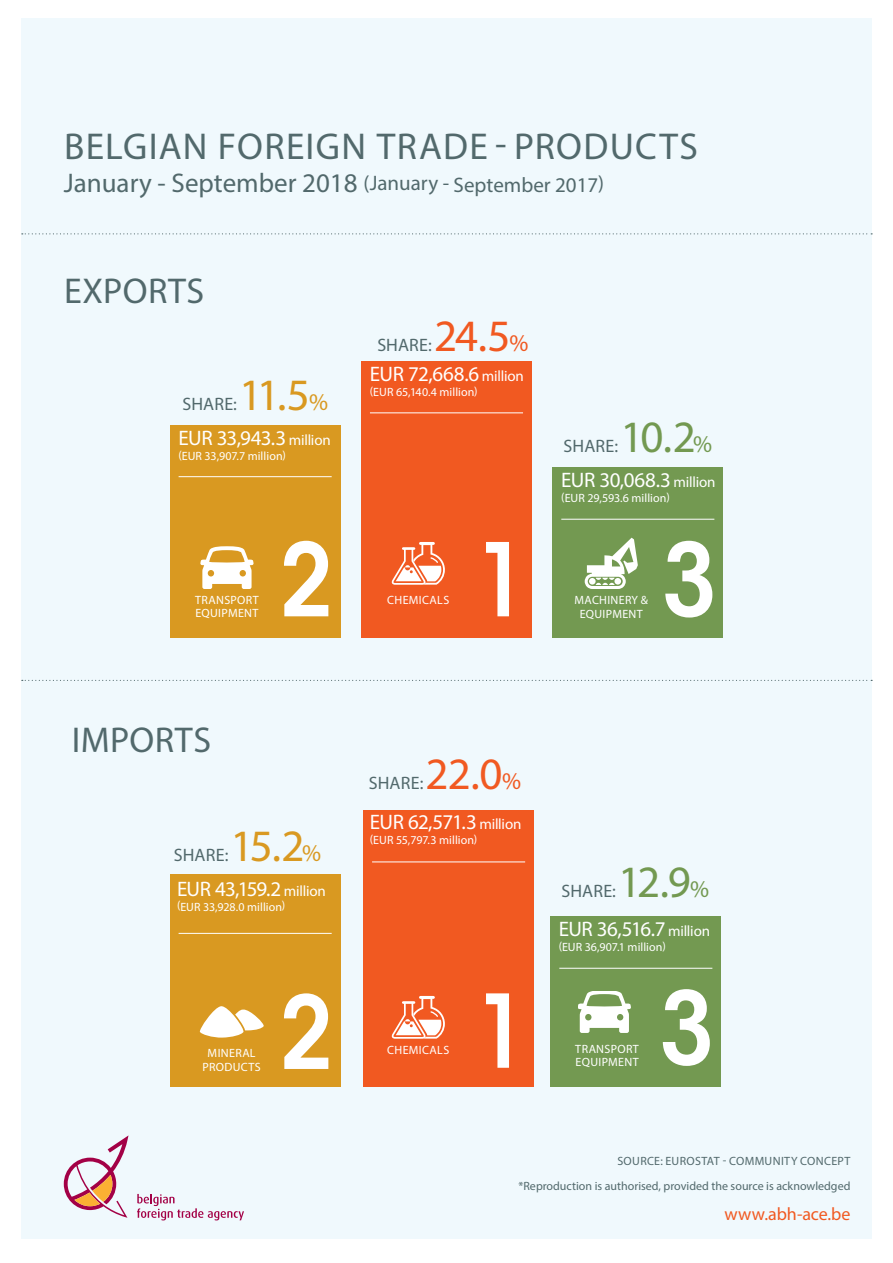
<style>
.page{position:relative;width:893px;height:1263px;background:#fff}
.page>*{position:absolute;margin:0;border:0;box-sizing:border-box;transform-origin:0 0}
.t1{font:45px "Myriad Pro";color:#739951}
.t2{font:45px "Myriad Pro";color:#f15921}
.t3{font:45px "Myriad Pro";color:#d99921}
.t4{font:37.5px "Myriad Pro";letter-spacing:.035em;color:#52696c}
.t5{font:36px "Myriad Pro";letter-spacing:.015em;color:#52696c}
.t6{font:21px "Myriad Pro";letter-spacing:-.035em;color:#fff}
.t7{font:21px "Myriad Pro";color:#52696c}
.t8{font:18px "Myriad Pro";letter-spacing:.005em;color:#52696c}
.t9{font:18px "Myriad Pro";letter-spacing:-.005em;color:#f15921}
.t10{font:12px/13.5px "Myriad Pro";letter-spacing:.02em;color:#fff}
.t11{font:12px/25px "Myriad Pro";color:#52696c;text-align:right}
.s1{font-size:27px}
.s2{font-size:24px}
.s3{font-size:15px}
</style>
<div class="page">
<div style="left:21px;top:18px;width:851px;height:1220px;background:#f0f9fd"></div>
<div style="left:553px;top:468px;width:170px;height:170px;background:#739951"></div>
<div style="left:361px;top:361px;width:170px;height:277px;background:#f15921"></div>
<div style="left:170px;top:425px;width:170px;height:213px;background:#d99921"></div>
<svg style="left:64px;top:1135px;width:65px;height:83px"></svg>
<svg style="left:137px;top:1194px;width:107px;height:26px"></svg>
<svg style="left:22px;top:680px;width:850px;height:1px"></svg>
<svg style="left:22px;top:233px;width:850px;height:1px"></svg>
<svg style="left:391px;top:542px;width:54px;height:43px"></svg>
<svg style="left:665px;top:541px;width:47px;height:76px"></svg>
<svg style="left:486px;top:542px;width:23px;height:74px"></svg>
<svg style="left:284px;top:541px;width:44px;height:75px"></svg>
<hr style="left:370px;top:412px;width:153px;height:1px;background:#fff">
<hr style="left:179px;top:476px;width:153px;height:1px;background:#fff">
<hr style="left:561px;top:519px;width:153px;height:1px;background:#fff">
<div style="left:550px;top:916px;width:170px;height:170px;background:#739951"></div>
<div style="left:363px;top:810px;width:170px;height:276px;background:#f15921"></div>
<div style="left:170px;top:874px;width:170px;height:212px;background:#d99921"></div>
<svg style="left:663px;top:989px;width:47px;height:77px"></svg>
<svg style="left:486px;top:993px;width:23px;height:75px"></svg>
<svg style="left:284px;top:993px;width:44px;height:76px"></svg>
<hr style="left:372px;top:861px;width:153px;height:1px;background:#fff">
<hr style="left:179px;top:933px;width:153px;height:1px;background:#fff">
<hr style="left:559px;top:968px;width:153px;height:1px;background:#fff">
<svg style="left:391px;top:996px;width:54px;height:43px"></svg>
<svg style="left:200px;top:546px;width:54px;height:43px"></svg>
<svg style="left:585px;top:538px;width:53px;height:51px"></svg>
<svg style="left:578px;top:992px;width:53px;height:41px"></svg>
<svg style="left:199px;top:1006px;width:65px;height:32px"></svg>
<h2 class="t4" style="left:64px;top:123px;width:635px">BELGIAN FOREIGN TRADE - PRODUCTS</h2>
<h3 class="t7" style="left:64px;top:172px;width:542px"><span class="s1">January - September 2018</span> (January - September 2017)</h3>
<h3 class="t5" style="left:64px;top:269px;width:142px">EXPORTS</h3>
<h1 class="t3" style="left:239px;top:367px;width:90px">11.5<span class="s2">%</span></h1>
<h3 class="t8" style="left:182px;top:392px;width:56px">SHARE:</h3>
<h3 class="t6" style="left:179px;top:425px;width:154px">EUR 33,943.3 <span class="s3">million</span></h3>
<p class="t10" style="left:179px;top:449px;width:109px">(EUR 33,907.7 million)</p>
<h1 class="t2" style="left:434px;top:308px;width:96px">24.5<span class="s2">%</span></h1>
<h3 class="t8" style="left:377px;top:334px;width:56px">SHARE:</h3>
<h3 class="t6" style="left:370px;top:361px;width:155px">EUR 72,668.6 <span class="s3">million</span></h3>
<p class="t10" style="left:370px;top:385px;width:109px">(EUR 65,140.4 million)</p>
<h1 class="t1" style="left:620px;top:409px;width:93px">10.2<span class="s2">%</span></h1>
<h3 class="t8" style="left:564px;top:435px;width:56px">SHARE:</h3>
<h3 class="t6" style="left:561px;top:467px;width:156px">EUR 30,068.3 <span class="s3">million</span></h3>
<p class="t10" style="left:561px;top:491px;width:110px">(EUR 29,593.6 million)</p>
<p class="t10" style="left:195px;top:593px;width:65px">TRANSPORT<br>EQUIPMENT</p>
<p class="t10" style="left:575px;top:593px;width:75px;text-align:center">MACHINERY &amp;<br>EQUIPMENT</p>
<p class="t10" style="left:387px;top:593px;width:64px">CHEMICALS</p>
<h3 class="t5" style="left:72px;top:717px;width:141px">IMPORTS</h3>
<h1 class="t3" style="left:231px;top:818px;width:92px">15.2<span class="s2">%</span></h1>
<h3 class="t8" style="left:174px;top:844px;width:56px">SHARE:</h3>
<h3 class="t6" style="left:177px;top:875px;width:150px">EUR 43,159.2 <span class="s3">million</span></h3>
<p class="t10" style="left:177px;top:900px;width:110px">(EUR 33,928.0 million)</p>
<p class="t10" style="left:202px;top:1046px;width:60px;text-align:center">MINERAL<br>PRODUCTS</p>
<h1 class="t2" style="left:426px;top:746px;width:97px">22.0<span class="s2">%</span></h1>
<h3 class="t8" style="left:369px;top:772px;width:56px">SHARE:</h3>
<h3 class="t6" style="left:370px;top:809px;width:153px">EUR 62,571.3 <span class="s3">million</span></h3>
<p class="t10" style="left:370px;top:833px;width:109px">(EUR 55,797.3 million)</p>
<p class="t10" style="left:387px;top:1043px;width:64px">CHEMICALS</p>
<h1 class="t1" style="left:618px;top:854px;width:93px">12.9<span class="s2">%</span></h1>
<h3 class="t8" style="left:561px;top:880px;width:56px">SHARE:</h3>
<h3 class="t6" style="left:559px;top:916px;width:153px">EUR 36,516.7 <span class="s3">million</span></h3>
<p class="t10" style="left:559px;top:940px;width:108px">(EUR 36,907.1 million)</p>
<p class="t10" style="left:575px;top:1042px;width:65px">TRANSPORT<br>EQUIPMENT</p>
<p class="t11" style="left:518px;top:1148px;width:333px">SOURCE: EUROSTAT - COMMUNITY CONCEPT<br>*Reproduction is authorised, provided the source is acknowledged</p>
<h3 class="t9" style="left:725px;top:1203px;width:127px">www.abh-ace.be</h3>
</div>
